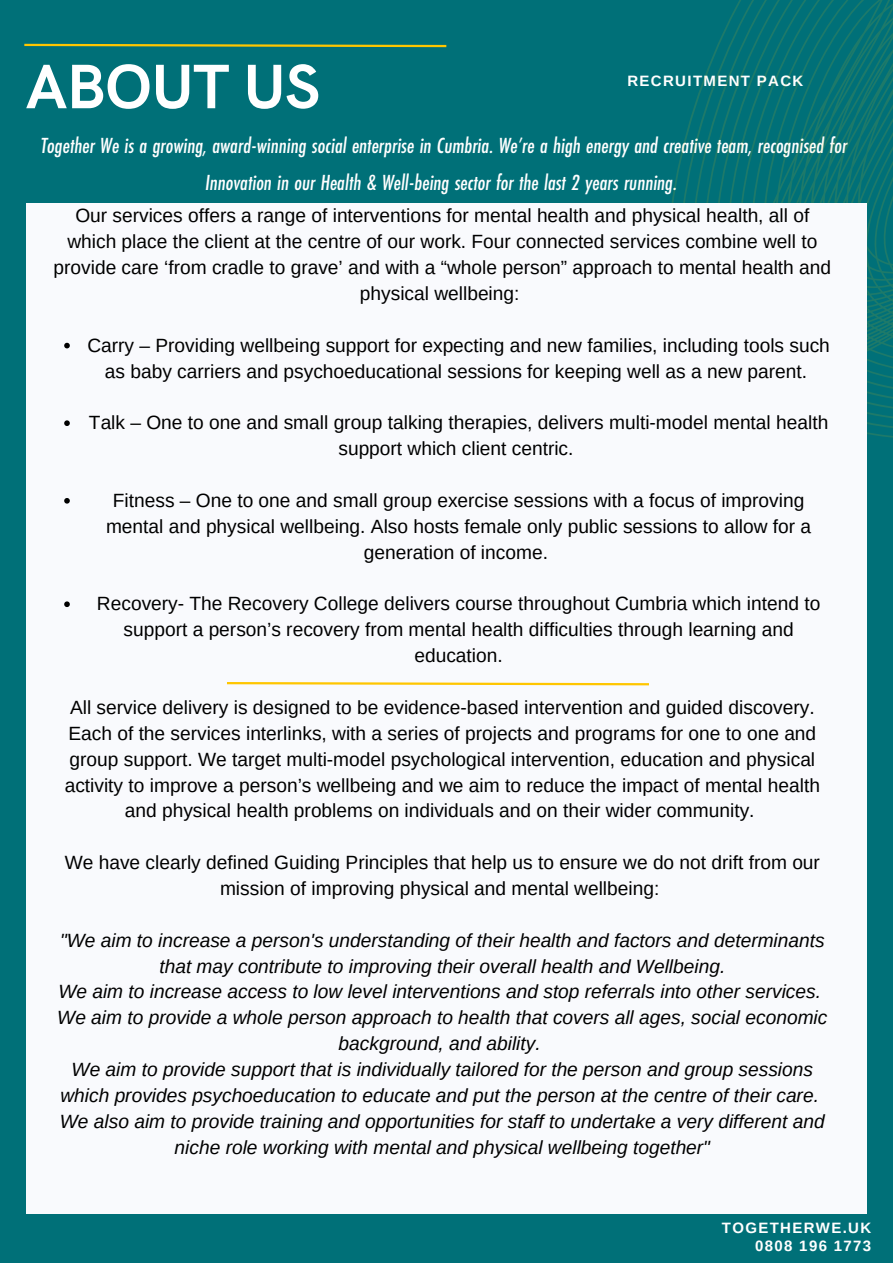
<style>
.page{position:relative;width:893px;height:1264px;background:#fff}
.page>*{position:absolute;margin:0;border:0;box-sizing:border-box;transform-origin:0 0}
.t1{font:700 63px "HK Grotesk";letter-spacing:-.01em;color:#fff}
.t2{font:italic 500 22.65px/37px "Futura PT Cond";color:#fff;text-align:center}
.t3{font:19.2px/25.8px "Arimo";color:#000;text-align:center}
.t4{font:italic 19.2px/25.8px "Arimo";color:#000;text-align:center}
.t5{font:700 15px "Arimo";letter-spacing:.09em;color:#fff}
</style>
<div class="page">
<div style="left:0;top:0;width:892px;height:1262px;background:#007078"></div>
<svg style="left:24px;top:43px;width:423px;height:5px"></svg>
<svg style="left:672px;top:0;width:220px;height:654px"></svg>
<div style="left:26px;top:203px;width:840px;height:1010px;background:#f9fafd"></div>
<svg style="left:64px;top:343px;width:6px;height:5px"></svg>
<svg style="left:64px;top:420px;width:6px;height:6px"></svg>
<svg style="left:64px;top:498px;width:6px;height:5px"></svg>
<svg style="left:64px;top:601px;width:6px;height:6px"></svg>
<svg style="left:227px;top:682px;width:422px;height:4px"></svg>
<p class="t1" style="left:26px;top:51px;width:296px">ABOUT US</p>
<p class="t5" style="left:627px;top:72px;width:177px">RECRUITMENT PACK</p>
<p class="t2" style="left:41px;top:127px;width:807px">Together We is a growing, award-winning social enterprise in Cumbria. We’re a high energy and creative team, recognised for<br>Innovation in our Health &amp; Well-being sector for the last 2 years running.</p>
<p class="t3" style="left:54px;top:203px;width:779px">Our services offers a range of interventions for mental health and physical health, all of which place the client at the centre of our work. Four connected services combine well to provide care ‘from cradle to grave’ and with a “whole person” approach to mental health and physical wellbeing:</p>
<p class="t3" style="left:87px;top:332px;width:744px">Carry – Providing wellbeing support for expecting and new families, including tools such as baby carriers and psychoeducational sessions for keeping well as a new parent.</p>
<p class="t3" style="left:89px;top:410px;width:740px">Talk – One to one and small group talking therapies, delivers multi-model mental health support which client centric.</p>
<p class="t3" style="left:106px;top:487px;width:706px">Fitness – One to one and small group exercise sessions with a focus of improving mental and physical wellbeing. Also hosts female only public sessions to allow for a generation of income.</p>
<p class="t3" style="left:97px;top:591px;width:724px">Recovery- The Recovery College delivers course throughout Cumbria which intend to support a person’s recovery from mental health difficulties through learning and education.</p>
<p class="t3" style="left:65px;top:694px;width:756px">All service delivery is designed to be evidence-based intervention and guided discovery.<br>Each of the services interlinks, with a series of projects and programs for one to one and group support. We target multi-model psychological intervention, education and physical activity to improve a person’s wellbeing and we aim to reduce the impact of mental health and physical health problems on individuals and on their wider community.</p>
<p class="t3" style="left:65px;top:849px;width:756px">We have clearly defined Guiding Principles that help us to ensure we do not drift from our mission of improving physical and mental wellbeing:</p>
<p class="t4" style="left:60px;top:927px;width:766px">"We aim to increase a person's understanding of their health and factors and determinants that may contribute to improving their overall health and Wellbeing.</p>
<p class="t4" style="left:58px;top:978px;width:764px">We aim to increase access to low level interventions and stop referrals into other services.</p>
<p class="t4" style="left:57px;top:1004px;width:771px">We aim to provide a whole person approach to health that covers all ages, social economic background, and ability.</p>
<p class="t4" style="left:60px;top:1056px;width:760px">We aim to provide support that is individually tailored for the person and group sessions which provides psychoeducation to educate and put the person at the centre of their care.</p>
<p class="t4" style="left:60px;top:1108px;width:766px">We also aim to provide training and opportunities for staff to undertake a very different and niche role working with mental and physical wellbeing together"</p>
<p class="t5" style="left:721px;top:1218px;width:151px">TOGETHERWE.UK</p>
<p class="t5" style="left:755px;top:1236px;width:118px">0808 196 1773</p>
</div>
